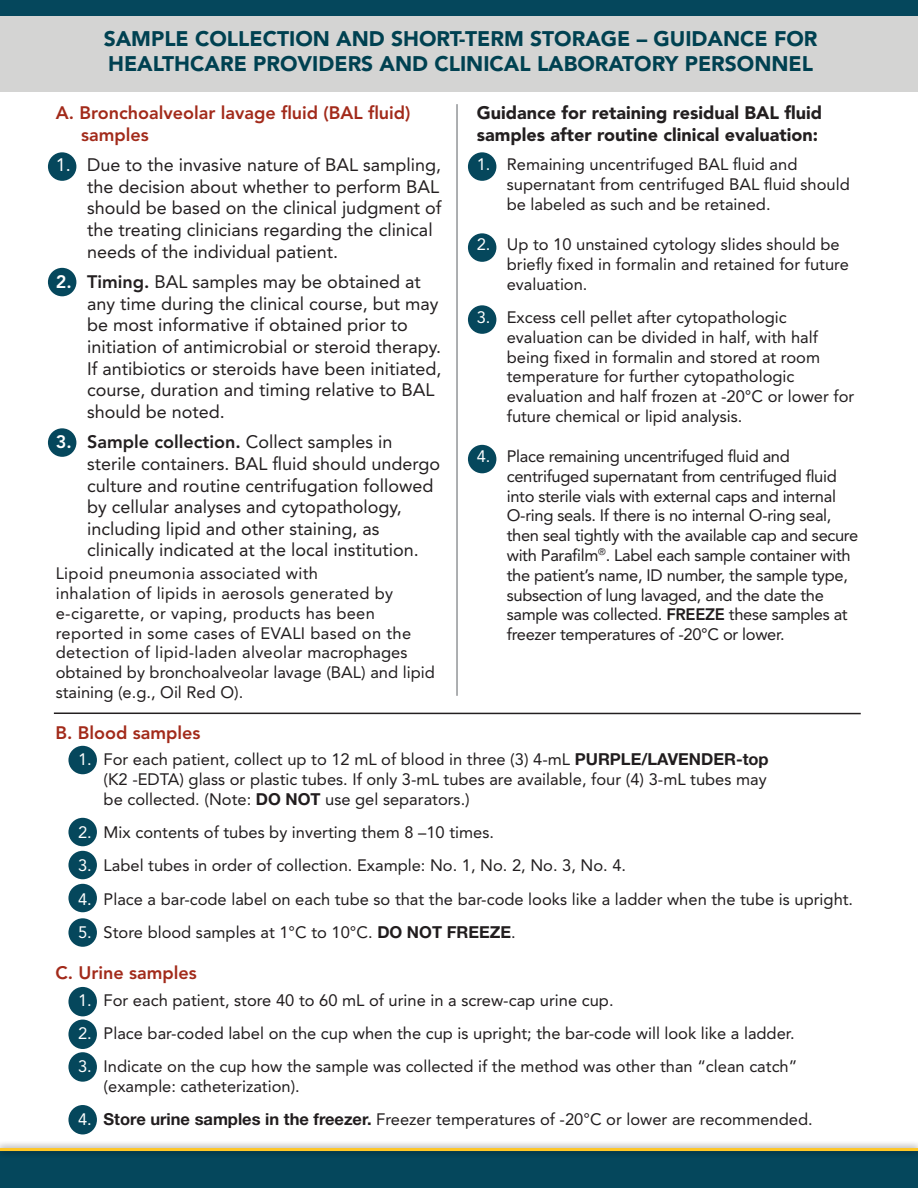
<style>
.page{position:relative;width:918px;height:1188px;background:#fff}
.page>*{position:absolute;margin:0;border:0;box-sizing:border-box;transform-origin:0 0}
.t1{font:900 21px/25.2px "Avenir LT Std";color:#004151}
.t2{font:18px/21.6px "Avenir LT Std";color:#231f20}
.t3{font:900 18px/21.6px "Avenir LT Std";color:#231f20}
.L2{font:800 18px/21.6px "Avenir LT Std";color:#a22a1a}
.L3{font:16.5px/19.8px "Avenir LT Std";color:#211d1e}
.L3-2{font:16.5px/19.8px "Avenir LT Std";letter-spacing:-.02em;color:#211d1e}
.L3-3{font:16.5px/19.8px "Avenir LT Std";letter-spacing:.02em;color:#211d1e}
.s1{color:#fff}
.s2{font-weight:800;color:#fff}
.s3{font-weight:800}
.s4{font-family:"Helvetica Neue LT Std";font-weight:700}
</style>
<div class="page">
<div style="left:68px;top:746px;width:29px;height:28px;background:#05475c;border-radius:50%"></div>
<div style="left:68px;top:818px;width:29px;height:28px;background:#05475c;border-radius:50%"></div>
<div style="left:68px;top:851px;width:29px;height:28px;background:#05475c;border-radius:50%"></div>
<div style="left:68px;top:884px;width:29px;height:28px;background:#05475c;border-radius:50%"></div>
<div style="left:68px;top:918px;width:29px;height:29px;background:#05475c;border-radius:50%"></div>
<div style="left:68px;top:987px;width:29px;height:29px;background:#05475c;border-radius:50%"></div>
<div style="left:68px;top:1020px;width:29px;height:29px;background:#05475c;border-radius:50%"></div>
<div style="left:68px;top:1052px;width:29px;height:30px;background:#05475c;border-radius:50%"></div>
<div style="left:68px;top:1105px;width:29px;height:29px;background:#05475c;border-radius:50%"></div>
<div style="left:0;top:1151px;width:918px;height:37px;background:#05475c"></div>
<svg style="left:0;top:1143px;width:918px;height:11px"></svg>
<hr style="left:0;top:1148px;width:918px;height:3px;background:#ffc727">
<div style="left:0;top:0;width:918px;height:17px;background:#05475c"></div>
<div style="left:0;top:16px;width:918px;height:76px;background:#d4d4d3"></div>
<div style="left:48px;top:428px;width:28px;height:29px;background:#05475c;border-radius:50%"></div>
<div style="left:48px;top:268px;width:28px;height:28px;background:#05475c;border-radius:50%"></div>
<div style="left:48px;top:152px;width:28px;height:29px;background:#05475c;border-radius:50%"></div>
<hr style="left:54px;top:713px;width:807px;height:1px;background:#231f20">
<div style="left:468px;top:152px;width:28px;height:29px;background:#05475c;border-radius:50%"></div>
<div style="left:468px;top:233px;width:28px;height:29px;background:#05475c;border-radius:50%"></div>
<div style="left:468px;top:305px;width:28px;height:29px;background:#05475c;border-radius:50%"></div>
<div style="left:468px;top:445px;width:28px;height:28px;background:#05475c;border-radius:50%"></div>
<hr style="left:456px;top:104px;width:2px;height:592px;background:#939598">
<h2 class="t1" style="left:104px;top:26px;width:715px">SAMPLE COLLECTION AND SHORT-TERM STORAGE – GUIDANCE FOR<br>HEALTHCARE PROVIDERS AND CLINICAL LABORATORY PERSONNEL</h2>
<h2 class="L2" style="left:81px;top:102px;width:331px;text-indent:-26px">A. Bronchoalveolar lavage fluid (BAL fluid) samples</h2>
<h2 class="t2" style="left:87px;top:154px;width:356px;text-indent:-32px"><span class="s1">1.</span> Due to the invasive nature of BAL sampling, the decision about whether to perform BAL should be based on the clinical judgment of the treating clinicians regarding the clinical needs of the individual patient.</h2>
<h2 class="t2" style="left:87px;top:271px;width:356px;text-indent:-32px"><span class="s2">2.</span> <span class="s3">Timing.</span> BAL samples may be obtained at any time during the clinical course, but may be most informative if obtained prior to initiation of antimicrobial or steroid therapy.<br>If antibiotics or steroids have been initiated, course, duration and timing relative to BAL should be noted.</h2>
<h2 class="t2" style="left:87px;top:431px;width:354px;text-indent:-32px"><span class="s2">3.</span> <span class="s3">Sample collection.</span> Collect samples in sterile containers. BAL fluid should undergo culture and routine centrifugation followed by cellular analyses and cytopathology, including lipid and other staining, as clinically indicated at the local institution.</h2>
<h2 class="L3-3" style="left:56px;top:564px;width:381px">Lipoid pneumonia associated with<br>inhalation of lipids in aerosols generated by e-cigarette, or vaping, products has been reported in some cases of EVALI based on the detection of lipid-laden alveolar macrophages obtained by bronchoalveolar lavage (BAL) and lipid staining (e.g., Oil Red O).</h2>
<h2 class="t3" style="left:477px;top:102px;width:347px">Guidance for retaining residual BAL fluid samples after routine clinical evaluation:</h2>
<p class="L3" style="left:507px;top:155px;width:345px;text-indent:-30px"><span class="s1">1.</span> Remaining uncentrifuged BAL fluid and supernatant from centrifuged BAL fluid should be labeled as such and be retained.</p>
<p class="L3" style="left:507px;top:235px;width:344px;text-indent:-30px"><span class="s1">2.</span> Up to 10 unstained cytology slides should be briefly fixed in formalin and retained for future evaluation.</p>
<p class="L3" style="left:507px;top:307px;width:349px;text-indent:-30px"><span class="s1">3.</span> Excess cell pellet after cytopathologic evaluation can be divided in half, with half being fixed in formalin and stored at room temperature for further cytopathologic evaluation and half frozen at -20°C or lower for future chemical or lipid analysis.</p>
<p class="L3-2" style="left:507px;top:446px;width:353px;text-indent:-30px"><span class="s1">4.</span> Place remaining uncentrifuged fluid and centrifuged supernatant from centrifuged fluid into sterile vials with external caps and internal O-ring seals. If there is no internal O-ring seal, then seal tightly with the available cap and secure with Parafilm<sup>®</sup>. Label each sample container with the patient’s name, ID number, the sample type, subsection of lung lavaged, and the date the sample was collected. <span class="s3">FREEZE</span> these samples at freezer temperatures of -20°C or lower.</p>
<p class="L2" style="left:56px;top:722px;width:146px">B. Blood samples</p>
<p class="L3" style="left:104px;top:750px;width:667px;text-indent:-25px"><span class="s1">1.</span> For each patient, collect up to 12 mL of blood in three (3) 4-mL <span class="s4">PURPLE/LAVENDER-top </span>(K2 -EDTA) glass or plastic tubes. If only 3-mL tubes are available, four (4) 3-mL tubes may be collected. (Note: <span class="s4">DO NOT</span> use gel separators.)</p>
<p class="L3" style="left:78px;top:823px;width:417px"><span class="s1">2.</span> Mix contents of tubes by inverting them 8 –10 times.</p>
<p class="L3" style="left:78px;top:856px;width:550px"><span class="s1">3.</span> Label tubes in order of collection. Example: No. 1, No. 2, No. 3, No. 4.</p>
<p class="L3" style="left:78px;top:889px;width:777px"><span class="s1">4.</span> Place a bar-code label on each tube so that the bar-code looks like a ladder when the tube is upright.</p>
<p class="L3" style="left:78px;top:922px;width:439px"><span class="s1">5.</span> Store blood samples at 1°C to 10°C. <span class="s4">DO NOT FREEZE</span>.</p>
<p class="L2" style="left:56px;top:962px;width:143px">C. Urine samples</p>
<p class="L3" style="left:78px;top:990px;width:537px"><span class="s1">1.</span> For each patient, store 40 to 60 mL of urine in a screw-cap urine cup.</p>
<p class="L3" style="left:78px;top:1023px;width:718px"><span class="s1">2.</span> Place bar-coded label on the cup when the cup is upright; the bar-code will look like a ladder.</p>
<p class="L3" style="left:104px;top:1057px;width:695px;text-indent:-26px"><span class="s1">3.</span> Indicate on the cup how the sample was collected if the method was other than “clean catch” (example: catheterization).</p>
<p class="L3" style="left:78px;top:1110px;width:736px"><span class="s1">4.</span> <span class="s4">Store urine samples in the freezer.</span> Freezer temperatures of -20°C or lower are recommended.</p>
</div>
